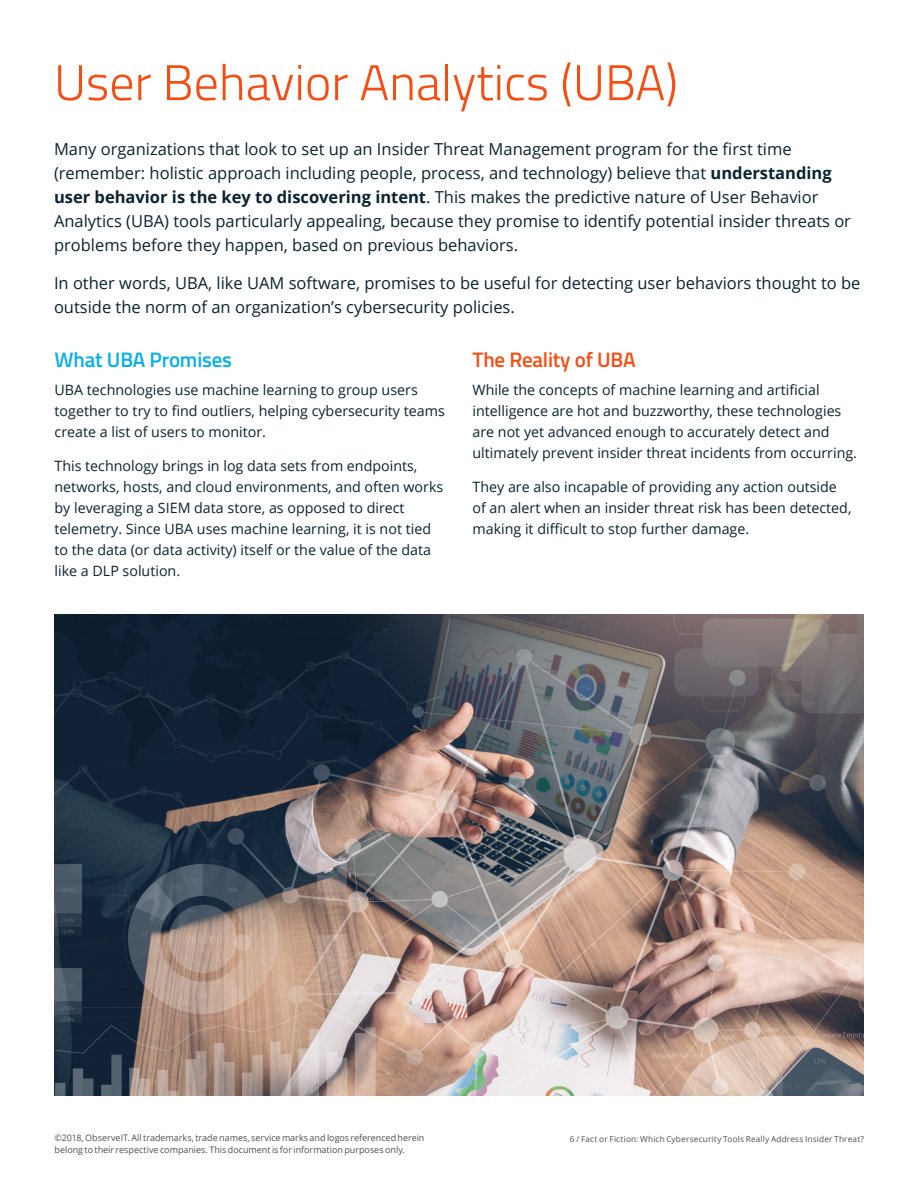
<style>
.page{position:relative;width:918px;height:1188px;background:#fff}
.page>*{position:absolute;margin:0;border:0;box-sizing:border-box;transform-origin:0 0}
.large_header{font:300 50.25px "Titillium";color:#f74d12}
.subheader{font:600 21px "Titillium";letter-spacing:-.01em;color:#07b1e5}
.subheader-2{font:600 21px "Titillium";letter-spacing:-.01em;color:#f74d12}
.lead_in{font:16.5px/24px "Open Sans";color:#0a2330}
.orange_title{font:14.25px/21px "Open Sans";color:#0a2330}
.body_copy{font:14.25px/21px "Open Sans";color:#0a2330}
.Footer_Document_Titl{font:9px/12px "Open Sans";letter-spacing:-.005em;color:#4e5052}
.Footer_Document_Titl-2{font:8.25px "Open Sans";letter-spacing:.02em;color:#4e5052}
.s1{font-weight:700}
</style>
<div class="page">
<img style="left:55px;top:614px;width:809px;height:481px">
<p class="large_header" style="left:54px;top:46px;width:625px">User Behavior Analytics (UBA)</p>
<p class="lead_in" style="left:54px;top:137px;width:799px">Many organizations that look to set up an Insider Threat Management program for the first time (remember: holistic approach including people, process, and technology) believe that <span class="s1">understanding user behavior is the key to discovering intent</span>. This makes the predictive nature of User Behavior Analytics (UBA) tools particularly appealing, because they promise to identify potential insider threats or problems before they happen, based on previous behaviors.</p>
<p class="lead_in" style="left:54px;top:270px;width:808px">In other words, UBA, like UAM software, promises to be useful for detecting user behaviors thought to be outside the norm of an organization’s cybersecurity policies.</p>
<p class="subheader" style="left:55px;top:344px;width:179px">What UBA Promises</p>
<p class="orange_title" style="left:55px;top:378px;width:392px">UBA technologies use machine learning to group users together to try to find outliers, helping cybersecurity teams create a list of users to monitor.</p>
<p class="orange_title" style="left:55px;top:455px;width:390px">This technology brings in log data sets from endpoints, networks, hosts, and cloud environments, and often works by leveraging a SIEM data store, as opposed to direct telemetry. Since UBA uses machine learning, it is not tied to the data (or data activity) itself or the value of the data like a DLP solution.</p>
<p class="subheader-2" style="left:472px;top:344px;width:165px">The Reality of UBA</p>
<p class="body_copy" style="left:472px;top:378px;width:386px">While the concepts of machine learning and artificial intelligence are hot and buzzworthy, these technologies are not yet advanced enough to accurately detect and ultimately prevent insider threat incidents from occurring.</p>
<p class="body_copy" style="left:472px;top:476px;width:381px">They are also incapable of providing any action outside of an alert when an insider threat risk has been detected, making it difficult to stop further damage.</p>
<p class="Footer_Document_Titl" style="left:55px;top:1131px;width:371px">©2018, ObserveIT. All trademarks, trade names, service marks and logos referenced herein belong to their respective companies. This document is for information purposes only.</p>
<p class="Footer_Document_Titl-2" style="left:570px;top:1133px;width:296px">6 / Fact or Fiction: Which Cybersecurity Tools Really Address Insider Threat?</p>
</div>
